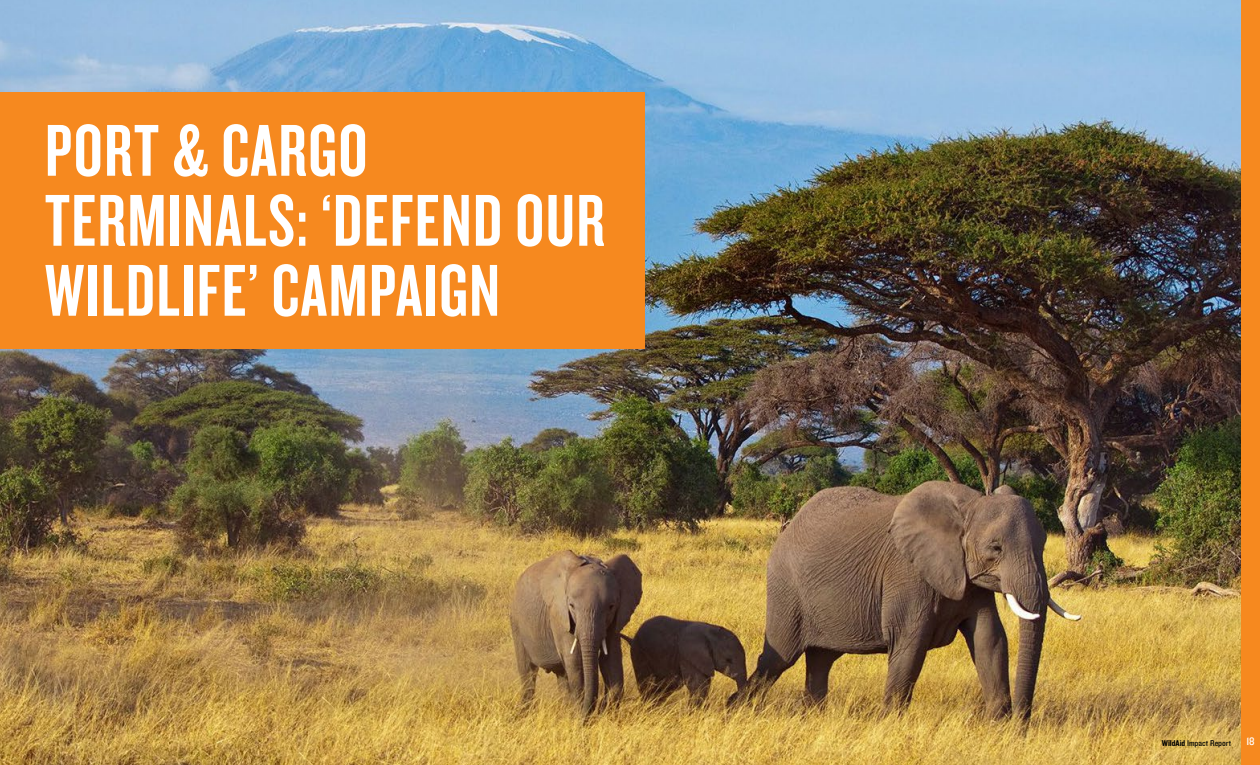
<style>
.page{position:relative;width:1260px;height:765px;background:#fff}
.page>*{position:absolute;margin:0;border:0;box-sizing:border-box;transform-origin:0 0}
.t1{font:76.25px/70px "Knockout 48 Featherweight";letter-spacing:.02em;color:#fff}
.t2{font:11.25px "Knockout 30 Junior Welterwt";color:#fff}
.t3{font:8.75px "Knockout 30 Junior Welterwt";color:#000}
.s1{font-family:"Knockout 50 Welterweight"}
</style>
<div class="page">
<img style="left:0;top:0;width:1241px;height:765px">
<div style="left:1241px;top:0;width:19px;height:765px;background:#f6891f"></div>
<div style="left:0;top:93px;width:644px;height:256px;background:#f6891f"></div>
<p class="t1" style="left:45px;top:113px;width:561px">PORT &amp; CARGO<br>TERMINALS: ‘DEFEND OUR<br>WILDLIFE’ CAMPAIGN</p>
<p class="t3" style="left:1162px;top:737px;width:71px"><span class="s1">WildAid</span> Impact Report</p>
<p class="t2" style="left:1246px;top:734px;width:10px">18</p>
</div>
